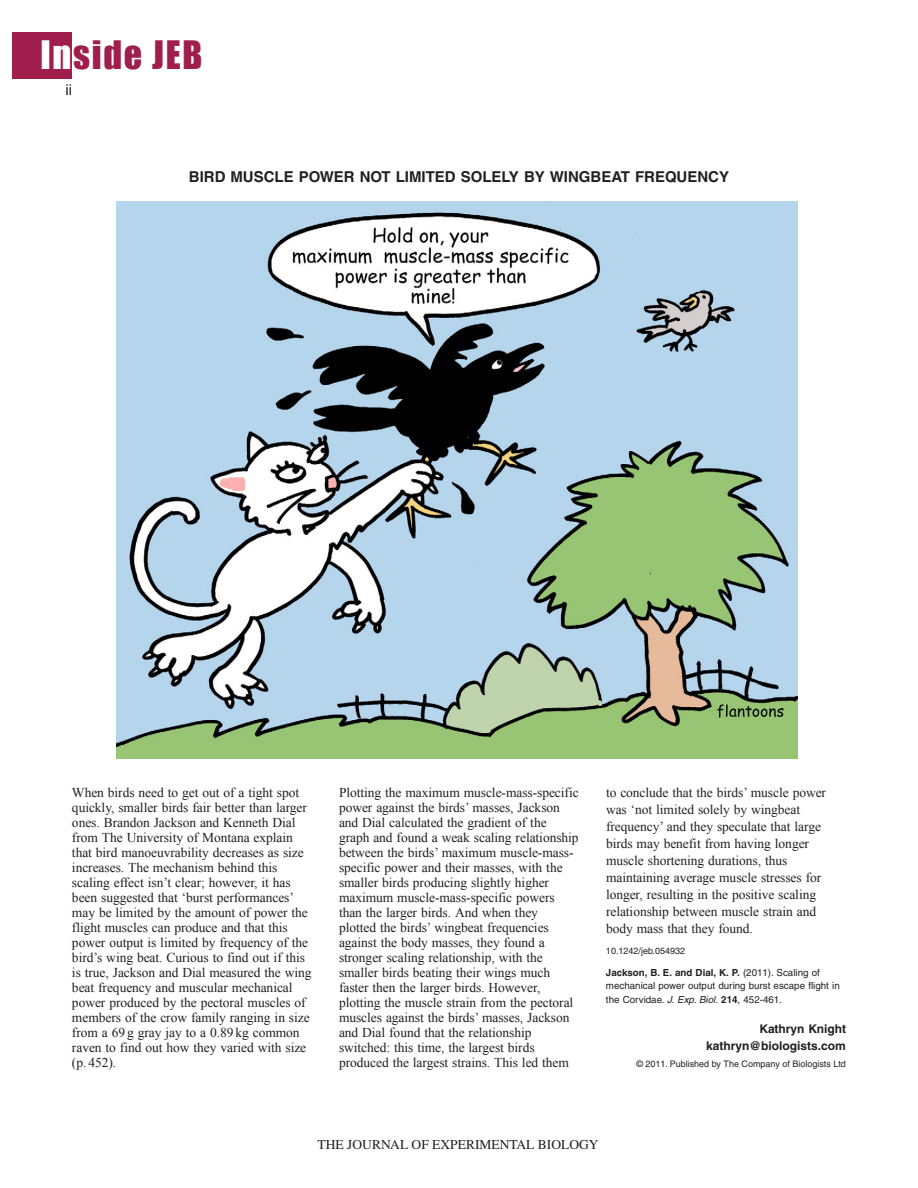
<style>
.page{position:relative;width:918px;height:1188px;background:#fff}
.page>*{position:absolute;margin:0;border:0;box-sizing:border-box;transform-origin:0 0}
.t1{font:36px "Impact";letter-spacing:.05em;color:#a01e4b}
.t2{font:700 15px "Helvetica";color:#231f20}
.t3{font:15px "Helvetica";color:#231f20}
.t4{font:13.5px/15px "Times New Roman";letter-spacing:-.005em;color:#231f20}
.t5{font:13.5px "Times";color:#231f20}
.t6{font:700 12px/17px "Helvetica";color:#231f20;text-align:right}
.t7{font:9.75px/13.2px "Helvetica";color:#231f20}
.t8{font:9px "Helvetica";color:#231f20}
.s1{color:#fff}
.s2{font-weight:700}
.s3{font-style:italic}
</style>
<div class="page">
<div style="left:12px;top:32px;width:60px;height:46px;background:#a01e4b"></div>
<img style="left:117px;top:202px;width:680px;height:556px">
<h1 class="t1" style="left:40px;top:33px;width:163px"><span class="s1">In</span>side JEB</h1>
<p class="t3" style="left:66px;top:84px;width:8px">ii</p>
<p class="t2" style="left:189px;top:171px;width:542px">BIRD MUSCLE POWER NOT LIMITED SOLELY BY WINGBEAT FREQUENCY</p>
<p class="t4" style="left:72px;top:785px;width:241px">When birds need to get out of a tight spot quickly, smaller birds fair better than larger ones. Brandon Jackson and Kenneth Dial from The University of Montana explain that bird manoeuvrability decreases as size increases. The mechanism behind this scaling effect isn’t clear; however, it has been suggested that ‘burst performances’ may be limited by the amount of power the flight muscles can produce and that this power output is limited by frequency of the bird’s wing beat. Curious to find out if this is true, Jackson and Dial measured the wing beat frequency and muscular mechanical power produced by the pectoral muscles of members of the crow family ranging in size from a 69 g gray jay to a 0.89 kg common raven to find out how they varied with size (p. 452).</p>
<p class="t4" style="left:339px;top:785px;width:241px">Plotting the maximum muscle-mass-specific power against the birds’ masses, Jackson and Dial calculated the gradient of the graph and found a weak scaling relationship between the birds’ maximum muscle-mass&shy;specific power and their masses, with the smaller birds producing slightly higher maximum muscle-mass-specific powers than the larger birds. And when they<br>plotted the birds’ wingbeat frequencies against the body masses, they found a stronger scaling relationship, with the smaller birds beating their wings much faster then the larger birds. However, plotting the muscle strain from the pectoral muscles against the birds’ masses, Jackson and Dial found that the relationship switched: this time, the largest birds produced the largest strains. This led them</p>
<p class="t4" style="left:606px;top:784px;width:222px;line-height:17px">to conclude that the birds’ muscle power was ‘not limited solely by wingbeat frequency’ and they speculate that large birds may benefit from having longer muscle shortening durations, thus maintaining average muscle stresses for longer, resulting in the positive scaling relationship between muscle strain and body mass that they found.</p>
<p class="t8" style="left:606px;top:948px;width:81px">10.1242/jeb.054932</p>
<p class="t7" style="left:606px;top:967px;width:235px"><span class="s2">Jackson, B. E. and Dial, K. P.</span> (2011). Scaling of mechanical power output during burst escape flight in the Corvidae. <span class="s3">J. Exp. Biol.</span> <span class="s2">214</span>, 452-461.</p>
<p class="t6" style="left:706px;top:1022px;width:141px">Kathryn Knight kathryn@biologists.com</p>
<p class="t8" style="left:636px;top:1061px;width:211px">© 2011. Published by The Company of Biologists Ltd</p>
<p class="t5" style="left:318px;top:1137px;width:282px">THE JOURNAL OF EXPERIMENTAL BIOLOGY</p>
</div>
